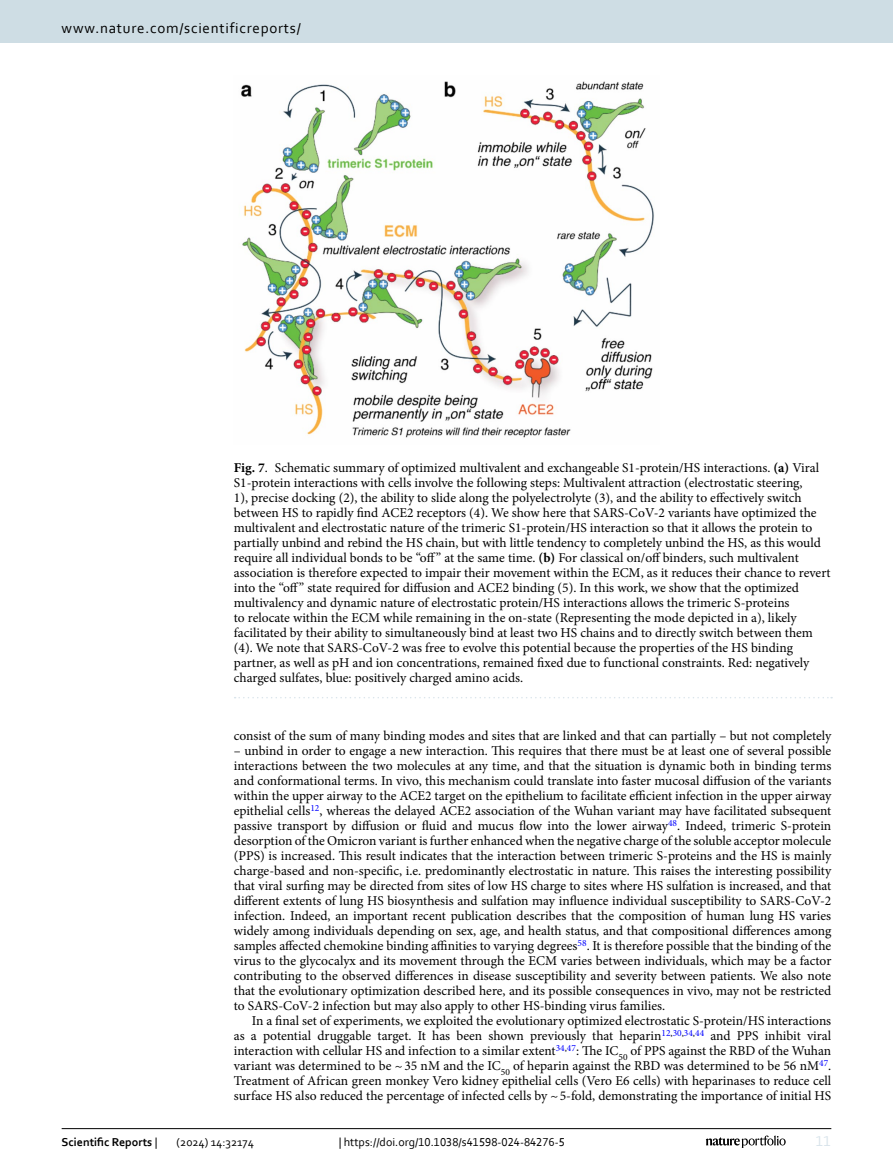
<style>
.page{position:relative;width:893px;height:1174px;background:#fff}
.page>*{position:absolute;margin:0;border:0;box-sizing:border-box;transform-origin:0 0}
.t1{font:15px "Corbel";letter-spacing:.05em;color:#000}
.t2{font:15px "Corbel";color:#d9e4eb}
.Body_Text_Indent{font:13.5px/15px "Minion Pro";letter-spacing:-.005em;color:#000;text-align:justify}
.Figure_Caption{font:13.5px/15px "Minion Pro";color:#000}
.t3{font:12px "Corbel";color:#000}
.t4{font:700 12px "Corbel";color:#000}
.s1{font-weight:700}
.s2{font-weight:400}
</style>
<div class="page">
<img style="left:241px;top:81px;width:413px;height:357px">
<svg style="left:235px;top:697px;width:597px;height:1px"></svg>
<hr style="left:62px;top:1128px;width:769px;height:1px;background:#000">
<svg style="left:706px;top:1135px;width:80px;height:12px"></svg>
<div style="left:0;top:0;width:893px;height:43px;background:#cedde4"></div>
<p class="t1" style="left:62px;top:18px;width:241px">www.nature.com/scientificreports/</p>
<p class="Figure_Caption" style="left:234px;top:460px;width:598px"><span class="s1">Fig. 7</span>. Schematic summary of optimized multivalent and exchangeable S1-protein/HS interactions. <span class="s1">(a)</span> Viral S1-protein interactions with cells involve the following steps: Multivalent attraction (electrostatic steering,<br>1), precise docking (2), the ability to slide along the polyelectrolyte (3), and the ability to effectively switch between HS to rapidly find ACE2 receptors (4). We show here that SARS-CoV-2 variants have optimized the multivalent and electrostatic nature of the trimeric S1-protein/HS interaction so that it allows the protein to partially unbind and rebind the HS chain, but with little tendency to completely unbind the HS, as this would require all individual bonds to be “off” at the same time. <span class="s1">(b)</span> For classical on/off binders, such multivalent association is therefore expected to impair their movement within the ECM, as it reduces their chance to revert into the “off” state required for diffusion and ACE2 binding (5). In this work, we show that the optimized multivalency and dynamic nature of electrostatic protein/HS interactions allows the trimeric S-proteins<br>to relocate within the ECM while remaining in the on-state (Representing the mode depicted in a), likely facilitated by their ability to simultaneously bind at least two HS chains and to directly switch between them (4). We note that SARS-CoV-2 was free to evolve this potential because the properties of the HS binding partner, as well as pH and ion concentrations, remained fixed due to functional constraints. Red: negatively charged sulfates, blue: positively charged amino acids.</p>
<p class="Body_Text_Indent" style="left:234px;top:728px;width:599px">consist of the sum of many binding modes and sites that are linked and that can partially – but not completely</p>
<p class="Body_Text_Indent" style="left:234px;top:743px;width:599px">– unbind in order to engage a new interaction. This requires that there must be at least one of several possible interactions between the two molecules at any time, and that the situation is dynamic both in binding terms and conformational terms. In vivo, this mechanism could translate into faster mucosal diffusion of the variants within the upper airway to the ACE2 target on the epithelium to facilitate efficient infection in the upper airway epithelial cells<sup>12</sup>, whereas the delayed ACE2 association of the Wuhan variant may have facilitated subsequent passive transport by diffusion or fluid and mucus flow into the lower airway<sup>48</sup>. Indeed, trimeric S-protein desorption of the Omicron variant is further enhanced when the negative charge of the soluble acceptor molecule (PPS) is increased. This result indicates that the interaction between trimeric S-proteins and the HS is mainly charge-based and non-specific, i.e. predominantly electrostatic in nature. This raises the interesting possibility that viral surfing may be directed from sites of low HS charge to sites where HS sulfation is increased, and that different extents of lung HS biosynthesis and sulfation may influence individual susceptibility to SARS-CoV-2 infection. Indeed, an important recent publication describes that the composition of human lung HS varies widely among individuals depending on sex, age, and health status, and that compositional differences among samples affected chemokine binding affinities to varying degrees<sup>58</sup>. It is therefore possible that the binding of the virus to the glycocalyx and its movement through the ECM varies between individuals, which may be a factor contributing to the observed differences in disease susceptibility and severity between patients. We also note that the evolutionary optimization described here, and its possible consequences in vivo, may not be restricted to SARS-CoV-2 infection but may also apply to other HS-binding virus families.</p>
<p class="Body_Text_Indent" style="left:234px;top:1013px;width:599px;text-indent:18px">In a final set of experiments, we exploited the evolutionary optimized electrostatic S-protein/HS interactions as a potential druggable target. It has been shown previously that heparin<sup>12</sup><sup>,</sup><sup>30</sup><sup>,</sup><sup>34</sup><sup>,</sup><sup>44</sup> and PPS inhibit viral interaction with cellular HS and infection to a similar extent<sup>34</sup><sup>,</sup><sup>47</sup>: The IC<sub>50</sub> of PPS against the RBD of the Wuhan variant was determined to be ~35 nM and the IC<sub>50</sub> of heparin against the RBD was determined to be 56 nM<sup>47</sup>.<br>Treatment of African green monkey Vero kidney epithelial cells (Vero E6 cells) with heparinases to reduce cell surface HS also reduced the percentage of infected cells by ~5-fold, demonstrating the importance of initial HS</p>
<p class="t4" style="left:62px;top:1134px;width:97px">Scientific Reports <span class="s2">|</span></p>
<p class="t3" style="left:177px;top:1134px;width:79px">(2024) 14:32174</p>
<p class="t3" style="left:339px;top:1134px;width:228px">| https://doi.org/10.1038/s41598-024-84276-5</p>
<p class="t2" style="left:816px;top:1132px;width:17px">11</p>
</div>
